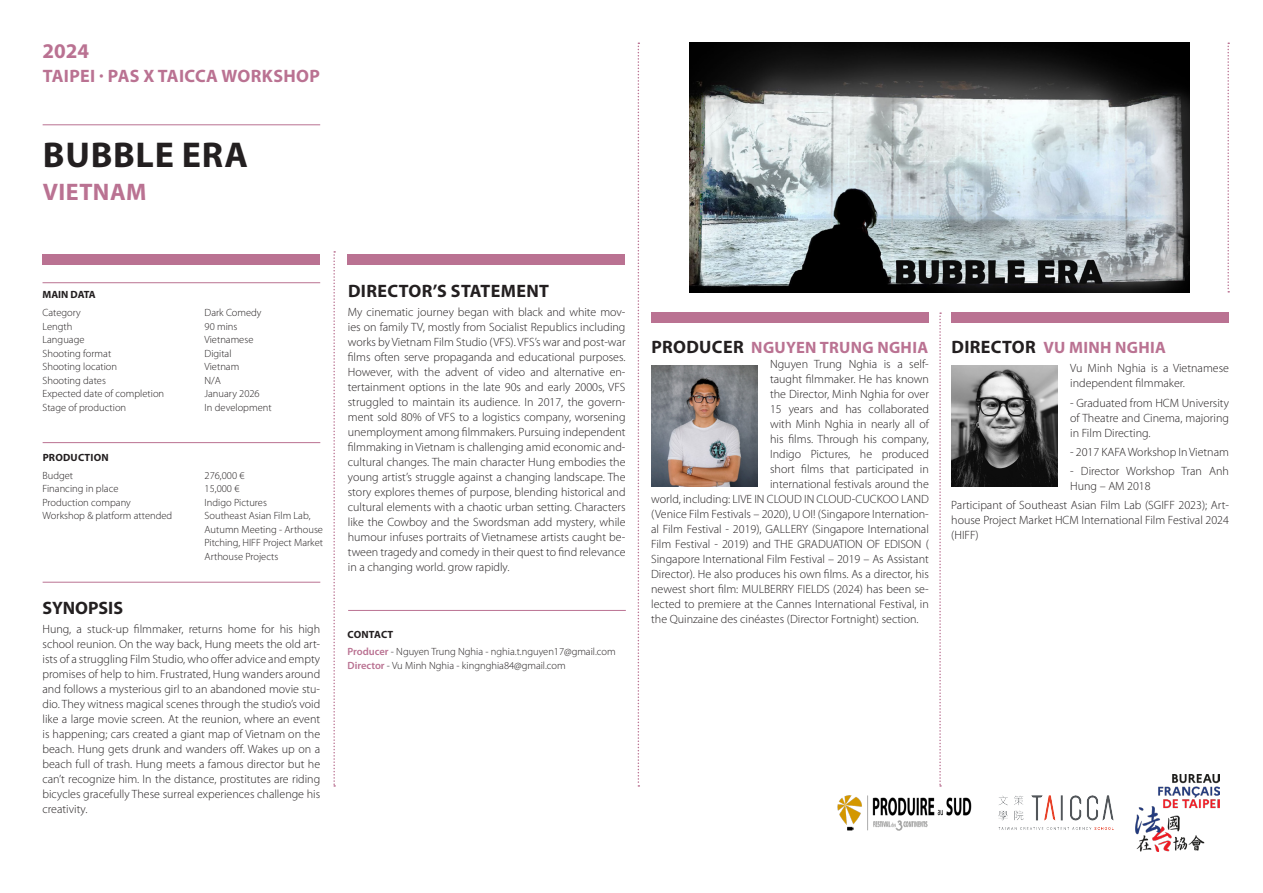
<style>
.page{position:relative;width:1263px;height:893px;background:#fff}
.page>*{position:absolute;margin:0;border:0;box-sizing:border-box;transform-origin:0 0}
.t1{font:700 36px "Myriad Pro";letter-spacing:.02em;color:#231f20}
.t2{font:700 24px "Myriad Pro";letter-spacing:.02em;color:#ba7292}
.t3{font:700 21px "Myriad Pro";color:#ba7292}
.t4{font:700 18px "Myriad Pro";letter-spacing:.02em;color:#ba7292}
.t5{font:700 18px "Myriad Pro";letter-spacing:.02em;color:#231f20}
.t6{font:700 18px "Myriad Pro";color:#231f20}
.t7{font:700 16.5px "Myriad Pro";letter-spacing:.02em;color:#ba7292}
.t8{font:300 12px/15px "Myriad Pro";color:#231f20;text-align:justify}
.t9{font:300 10.5px/13.5px "Myriad Pro";color:#231f20}
.t10{font:700 10.5px "Myriad Pro";letter-spacing:.02em;color:#231f20}
.t11{font:700 10.5px "Myriad Pro";letter-spacing:-.01em;color:#231f20}
.s1{font-weight:700}
.s2{font-weight:600;color:#ba7292}
.s3{font-size:18px;color:#231f20}
</style>
<div class="page">
<div style="left:43px;top:254px;width:277px;height:10px;background:#ba7292"></div>
<div style="left:651px;top:312px;width:278px;height:11px;background:#ba7292"></div>
<div style="left:951px;top:312px;width:278px;height:11px;background:#ba7292"></div>
<svg style="left:333px;top:251px;width:2px;height:536px"></svg>
<svg style="left:638px;top:43px;width:1px;height:744px"></svg>
<svg style="left:1227px;top:43px;width:2px;height:250px"></svg>
<svg style="left:939px;top:312px;width:2px;height:470px"></svg>
<hr style="left:43px;top:282px;width:277px;height:1px;background:#ba7292">
<hr style="left:43px;top:442px;width:277px;height:1px;background:#ba7292">
<hr style="left:43px;top:582px;width:277px;height:1px;background:#ba7292">
<hr style="left:348px;top:610px;width:278px;height:1px;background:#ba7292">
<img style="left:651px;top:365px;width:106px;height:121px">
<img style="left:951px;top:365px;width:106px;height:121px">
<hr style="left:43px;top:124px;width:277px;height:1px;background:#ba7292">
<img style="left:689px;top:43px;width:500px;height:250px">
<div style="left:347px;top:254px;width:278px;height:10px;background:#ba7292"></div>
<img style="left:998px;top:795px;width:116px;height:35px">
<img style="left:1136px;top:774px;width:84px;height:77px">
<img style="left:837px;top:783px;width:135px;height:48px">
<h3 class="t3" style="left:43px;top:39px;width:48px">2024</h3>
<h3 class="t4" style="left:43px;top:66px;width:279px">TAIPEI PAS X TAICCA WORKSHOP</h3>
<h1 class="t1" style="left:43px;top:135px;width:206px">BUBBLE ERA</h1>
<h2 class="t2" style="left:43px;top:178px;width:105px">VIETNAM</h2>
<p class="t11" style="left:43px;top:289px;width:55px">MAIN DATA</p>
<p class="t9" style="left:43px;top:306px;width:40px">Category</p>
<p class="t9" style="left:205px;top:306px;width:59px">Dark Comedy</p>
<p class="t9" style="left:43px;top:319px;width:31px">Length</p>
<p class="t9" style="left:205px;top:319px;width:34px">90 mins</p>
<p class="t9" style="left:43px;top:333px;width:43px">Language</p>
<p class="t9" style="left:205px;top:333px;width:50px">Vietnamese</p>
<p class="t9" style="left:43px;top:346px;width:70px">Shooting format</p>
<p class="t9" style="left:205px;top:346px;width:29px">Digital</p>
<p class="t9" style="left:43px;top:360px;width:76px">Shooting location</p>
<p class="t9" style="left:205px;top:360px;width:36px">Vietnam</p>
<p class="t9" style="left:43px;top:373px;width:65px">Shooting dates</p>
<p class="t9" style="left:205px;top:373px;width:18px">N/A</p>
<p class="t9" style="left:43px;top:387px;width:123px">Expected date of completion</p>
<p class="t9" style="left:205px;top:387px;width:57px">January 2026</p>
<p class="t9" style="left:43px;top:400px;width:85px">Stage of production</p>
<p class="t9" style="left:205px;top:400px;width:69px">In development</p>
<p class="t10" style="left:43px;top:451px;width:68px">PRODUCTION</p>
<p class="t9" style="left:43px;top:468px;width:32px">Budget</p>
<p class="t9" style="left:205px;top:468px;width:42px">276,000 €</p>
<p class="t9" style="left:43px;top:482px;width:77px">Financing in place</p>
<p class="t9" style="left:205px;top:482px;width:37px">15,000 €</p>
<p class="t9" style="left:43px;top:495px;width:90px">Production company</p>
<p class="t9" style="left:205px;top:495px;width:64px">Indigo Pictures</p>
<p class="t9" style="left:43px;top:509px;width:131px">Workshop &amp; platform attended</p>
<p class="t9" style="left:205px;top:509px;width:120px">Southeast Asian Film Lab,<br>Autumn Meeting - Arthouse<br>Pitching, HIFF Project Market<br>Arthouse Projects</p>
<h3 class="t6" style="left:43px;top:598px;width:82px">SYNOPSIS</h3>
<p class="t8" style="left:43px;top:622px;width:279px">Hung, a stuck-up filmmaker, returns home for his high school reunion. On the way back, Hung meets the old art&shy;ists of a struggling Film Studio, who offer advice and empty promises of help to him. Frustrated, Hung wanders around and follows a mysterious girl to an abandoned movie stu&shy;dio. They witness magical scenes through the studio’s void like a large movie screen. At the reunion, where an event is happening; cars created a giant map of Vietnam on the beach. Hung gets drunk and wanders off. Wakes up on a beach full of trash. Hung meets a famous director but he can’t recognize him. In the distance, prostitutes are riding bicycles gracefully These surreal experiences challenge his creativity.</p>
<h3 class="t5" style="left:348px;top:281px;width:202px">DIRECTOR’S STATEMENT</h3>
<p class="t8" style="left:348px;top:305px;width:279px">My cinematic journey began with black and white mov&shy;ies on family TV, mostly from Socialist Republics including works by Vietnam Film Studio (VFS). VFS’s war and post-war films often serve propaganda and educational purposes.<br>However, with the advent of video and alternative en&shy;tertainment options in the late 90s and early 2000s, VFS struggled to maintain its audience. In 2017, the govern&shy;ment sold 80% of VFS to a logistics company, worsening unemployment among filmmakers. Pursuing independent filmmaking in Vietnam is challenging amid economic and&shy;cultural changes. The main character Hung embodies the young artist’s struggle against a changing landscape. The story explores themes of purpose, blending historical and cultural elements with a chaotic urban setting. Characters like the Cowboy and the Swordsman add mystery, while humour infuses portraits of Vietnamese artists caught be&shy;tween tragedy and comedy in their quest to find relevance in a changing world. grow rapidly.</p>
<p class="t9" style="left:348px;top:625px;width:270px;line-height:17.7px"><span class="s1">CONTACT<br></span><span class="s2">Producer</span> - Nguyen Trung Nghia - nghia.t.nguyen17@gmail.com</p>
<p class="t9" style="left:348px;top:659px;width:220px"><span class="s2">Director</span> - Vu Minh Nghia - kingnghia84@gmail.com</p>
<h3 class="t7" style="left:651px;top:338px;width:278px"><span class="s3">PRODUCER</span> NGUYEN TRUNG NGHIA</h3>
<p class="t8" style="left:770px;top:357px;width:160px">Nguyen Trung Nghia is a self-</p>
<p class="t8" style="left:770px;top:372px;width:160px">taught filmmaker. He has known</p>
<p class="t8" style="left:770px;top:387px;width:160px">the Director, Minh Nghia for over</p>
<p class="t8" style="left:770px;top:402px;width:160px">15 years and has collaborated</p>
<p class="t8" style="left:770px;top:417px;width:160px">with Minh Nghia in nearly all of</p>
<p class="t8" style="left:770px;top:432px;width:160px">his films. Through his company,</p>
<p class="t8" style="left:770px;top:447px;width:160px">Indigo Pictures, he produced</p>
<p class="t8" style="left:770px;top:462px;width:160px">short films that participated in</p>
<p class="t8" style="left:770px;top:477px;width:160px">international festivals around the</p>
<p class="t8" style="left:651px;top:492px;width:279px">world, including: LIVE IN CLOUD IN CLOUD-CUCKOO LAND</p>
<p class="t8" style="left:651px;top:507px;width:279px">(Venice Film Festivals – 2020), U OI! (Singapore Internation-</p>
<p class="t8" style="left:651px;top:522px;width:279px">al Film Festival - 2019), GALLERY (Singapore International</p>
<p class="t8" style="left:651px;top:537px;width:279px">Film Festival - 2019) and THE GRADUATION OF EDISON (</p>
<p class="t8" style="left:651px;top:552px;width:279px">Singapore International Film Festival – 2019 – As Assistant</p>
<p class="t8" style="left:651px;top:567px;width:279px">Director). He also produces his own films. As a director, his</p>
<p class="t8" style="left:651px;top:582px;width:279px">newest short film: MULBERRY FIELDS (2024) has been se-</p>
<p class="t8" style="left:651px;top:597px;width:279px">lected to premiere at the Cannes International Festival, in</p>
<p class="t8" style="left:651px;top:612px;width:269px">the Quinzaine des cinéastes (Director Fortnight) section.</p>
<h3 class="t7" style="left:951px;top:338px;width:216px"><span class="s3">DIRECTOR</span> VU MINH NGHIA</h3>
<p class="t8" style="left:1070px;top:361px;width:160px">Vu Minh Nghia is a Vietnamese independent filmmaker.</p>
<p class="t8" style="left:1070px;top:395px;width:160px">- Graduated from HCM University of Theatre and Cinema, majoring in Film Directing.</p>
<p class="t8" style="left:1070px;top:444px;width:160px">- 2017 KAFA Workshop In Vietnam</p>
<p class="t8" style="left:1070px;top:464px;width:160px">- Director Workshop Tran Anh<br>Hung – AM 2018</p>
<p class="t8" style="left:951px;top:498px;width:279px">Participant of Southeast Asian Film Lab (SGIFF 2023); Art&shy;house Project Market HCM International Film Festival 2024 (HIFF)</p>
</div>
